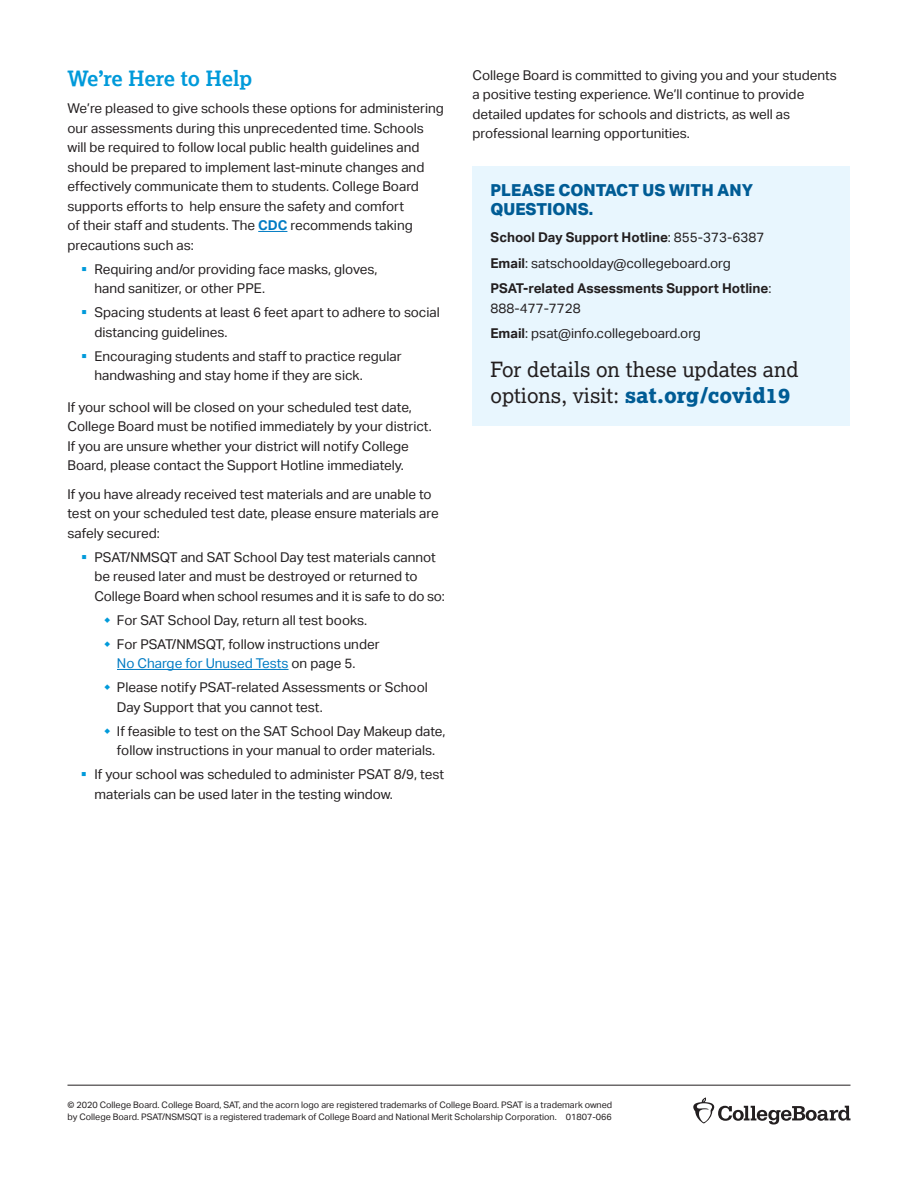
<style>
.page{position:relative;width:918px;height:1188px;background:#fff}
.page>*{position:absolute;margin:0;border:0;box-sizing:border-box;transform-origin:0 0}
.t1{font:21px/25.5px "Lexia";color:#231f20}
.t2{font:700 21px "Lexia";color:#009ada}
.t3{font:800 16.5px/19.5px "Aktiv Grotesk";color:#005c95}
.t4{font:13.5px/19.5px "Aktiv Grotesk";color:#231f20}
.t5{font:700 13.5px/19.5px "Aktiv Grotesk";color:#231f20}
.t6{font:9px "Aktiv Grotesk";color:#231f20}
.s1{font-weight:700;color:#007bc3}
.s2{color:#009ada}
.s3{color:#007bc3}
.s4{font-weight:400}
.s5{font-weight:700}
.s6{font-weight:800;color:#005c95}
</style>
<div class="page">
<div style="left:472px;top:233px;width:378px;height:193px;background:#e8f6fe"></div>
<div style="left:472px;top:166px;width:378px;height:72px;background:#e8f6fe"></div>
<hr style="left:68px;top:1085px;width:782px;height:1px;background:#231f20">
<svg style="left:258px;top:231px;width:29px;height:1px"></svg>
<hr style="left:117px;top:669px;width:172px;height:1px;background:#007bc3">
<svg style="left:693px;top:1098px;width:157px;height:27px"></svg>
<h2 class="t2" style="left:68px;top:65px;width:186px">We’re Here to Help</h2>
<p class="t4" style="left:68px;top:99px;width:378px">We’re pleased to give schools these options for administering our assessments during this unprecedented time. Schools will be required to follow local public health guidelines and should be prepared to implement last-minute changes and effectively communicate them to students. College Board supports efforts to help ensure the safety and comfort<br>of their staff and students. The <span class="s1">CDC</span> recommends taking precautions such as:</p>
<p class="t4" style="left:94px;top:259px;width:285px;text-indent:-14px"><span class="s2">▪</span> Requiring and/or providing face masks, gloves, hand sanitizer, or other PPE.</p>
<p class="t4" style="left:94px;top:303px;width:347px;text-indent:-14px"><span class="s2">▪</span> Spacing students at least 6 feet apart to adhere to social distancing guidelines.</p>
<p class="t4" style="left:94px;top:346px;width:309px;text-indent:-14px"><span class="s2">▪</span> Encouraging students and staff to practice regular handwashing and stay home if they are sick.</p>
<p class="t4" style="left:68px;top:397px;width:366px">If your school will be closed on your scheduled test date, College Board must be notified immediately by your district.<br>If you are unsure whether your district will notify College Board, please contact the Support Hotline immediately.</p>
<p class="t4" style="left:68px;top:484px;width:373px">If you have already received test materials and are unable to test on your scheduled test date, please ensure materials are safely secured:</p>
<p class="t4" style="left:94px;top:547px;width:352px;text-indent:-14px"><span class="s2">▪</span> PSAT/NMSQT and SAT School Day test materials cannot be reused later and must be destroyed or returned to<br>College Board when school resumes and it is safe to do so:</p>
<p class="t4" style="left:117px;top:610px;width:252px">For SAT School Day, return all test books.</p>
<p class="t4" style="left:117px;top:634px;width:264px">For PSAT/NMSQT, follow instructions under<br><span class="s3">No Charge for Unused Tests</span> on page 5.</p>
<p class="t4" style="left:117px;top:678px;width:312px">Please notify PSAT-related Assessments or School<br>Day Support that you cannot test.</p>
<p class="t4" style="left:117px;top:721px;width:330px">If feasible to test on the SAT School Day Makeup date, follow instructions in your manual to order materials.</p>
<p class="t4" style="left:94px;top:765px;width:351px;text-indent:-14px"><span class="s2">▪</span> If your school was scheduled to administer PSAT 8/9, test materials can be used later in the testing window.</p>
<p class="t4" style="left:472px;top:65px;width:366px">College Board is committed to giving you and your students a positive testing experience. We’ll continue to provide detailed updates for schools and districts, as well as professional learning opportunities.</p>
<h2 class="t3" style="left:490px;top:180px;width:264px">PLEASE CONTACT US WITH ANY<br>QUESTIONS.</h2>
<p class="t5" style="left:490px;top:228px;width:275px">School Day Support Hotline<span class="s4">: 855-373-6387</span></p>
<p class="t4" style="left:490px;top:254px;width:242px"><span class="s5">Email</span>: satschoolday@collegeboard.org</p>
<p class="t5" style="left:490px;top:279px;width:282px">PSAT-related Assessments Support Hotline<span class="s4">:<br>888-477-7728</span></p>
<p class="t4" style="left:490px;top:324px;width:212px"><span class="s5">Email</span>: psat@info.collegeboard.org</p>
<p class="t1" style="left:490px;top:357px;width:310px">For details on these updates and options, visit: <span class="s6">sat.org/covid19</span></p>
<p class="t6" style="left:68px;top:1100px;width:546px">© 2020 College Board. College Board, SAT, and the acorn logo are registered trademarks of College Board. PSAT is a trademark owned</p>
<p class="t6" style="left:68px;top:1112px;width:546px">by College Board. PSAT/NSMSQT is a registered trademark of College Board and National Merit Scholarship Corporation. 01807-066</p>
</div>
